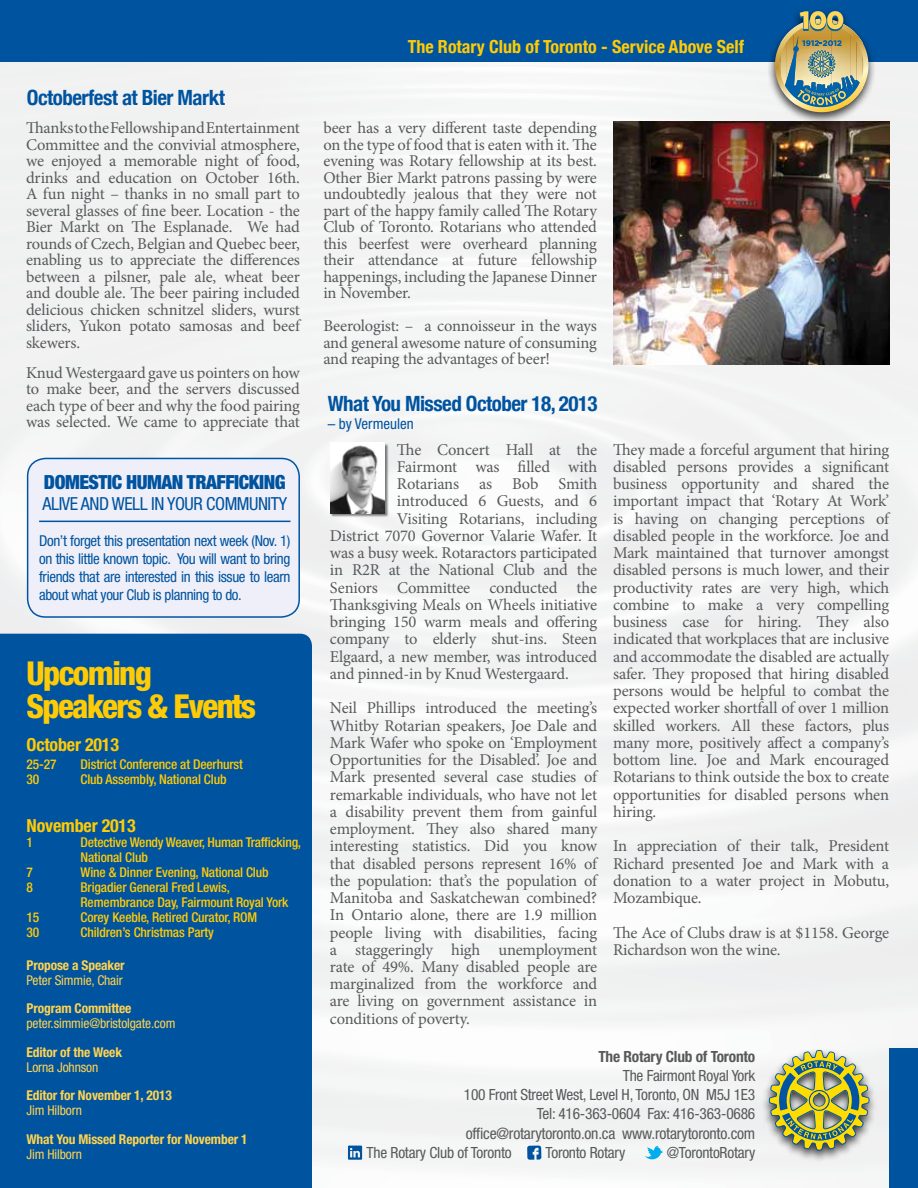
<style>
.page{position:relative;width:918px;height:1188px;background:#fff}
.page>*{position:absolute;margin:0;border:0;box-sizing:border-box;transform-origin:0 0}
.t1{font:800 condensed 33px/33px "Helvetica Neue";letter-spacing:-.05em;color:#ffcb05}
.t2{font:700 condensed 21px "Helvetica Neue";letter-spacing:-.025em;color:#00539f}
.t3{font:900 condensed 19.5px "Helvetica Neue LT Std";letter-spacing:-.025em;color:#00539f}
.t4{font:700 condensed 18px "Helvetica Neue";color:#ffcb05}
.t5{font:condensed 18px "Helvetica Neue LT Std";letter-spacing:-.025em;color:#00539f}
.t6{font:700 condensed 18px "Helvetica Neue";letter-spacing:-.01em;color:#ffcb05}
.t7{font:16.5px/17.2px "Minion Pro";letter-spacing:-.015em;color:#58595b;text-align:justify}
.t8{font:condensed 15.75px "Helvetica Neue";letter-spacing:-.015em;color:#58595b}
.t9{font:condensed 15.45px/19px "Helvetica Neue LT Std";letter-spacing:-.015em;color:#58595b;text-align:right}
.t10{font:700 condensed 15.45px "Helvetica Neue";letter-spacing:-.015em;color:#58595b}
.t11{font:condensed 15px/18px "Helvetica Neue";letter-spacing:-.025em;color:#00539f;text-align:justify}
.t12{font:condensed 15px "Helvetica Neue LT Std";color:#00539f}
.t13{font:500 condensed 13.5px/15px "Helvetica Neue LT Std";letter-spacing:-.01em;color:#ffcb05}
.t14{font:700 condensed 13.5px "Helvetica Neue";letter-spacing:-.01em;color:#ffd44f}
.t15{font:condensed 13.5px "Helvetica Neue LT Std";letter-spacing:-.01em;color:#ffd44f}
</style>
<div class="page">
<img style="left:0;top:62px;width:918px;height:1111px">
<div style="left:0;top:0;width:918px;height:62px;background:#00539f"></div>
<div style="left:767px;top:8px;width:109px;height:117px;background:#000;opacity:.75"></div>
<img style="left:775px;top:11px;width:93px;height:101px">
<div style="left:889px;top:1049px;width:29px;height:139px;background:#00539f"></div>
<div style="left:761px;top:1047px;width:116px;height:116px;background:#000;opacity:.75"></div>
<svg style="left:769px;top:1050px;width:101px;height:101px;background:#a9af72"></svg>
<div style="left:0;top:634px;width:312px;height:554px;background:#00539f"></div>
<svg style="left:527px;top:1146px;width:14px;height:14px"></svg>
<svg style="left:645px;top:1146px;width:18px;height:16px"></svg>
<svg style="left:348px;top:1146px;width:14px;height:14px"></svg>
<div style="left:330px;top:443px;width:59px;height:74px;background:#000;opacity:.5"></div>
<img style="left:330px;top:443px;width:55px;height:70px">
<img style="left:613px;top:122px;width:276px;height:242px">
<div style="left:28px;top:458px;width:271px;height:159px;background:#eeeff8;border-radius:18px"></div>
<div style="left:27px;top:458px;width:273px;height:160px;border:2px solid #0054a4;border-radius:18px"></div>
<hr style="left:39px;top:521px;width:252px;height:1px;background:#00539f">
<p class="t2" style="left:27px;top:80px;width:200px">Octoberfest at Bier Markt</p>
<p class="t7" style="left:26px;top:120px;width:275px;line-height:16.5px">Thanks to the Fellowship and Entertainment Committee and the convivial atmosphere, we enjoyed a memorable night of food, drinks and education on October 16th.<br>A fun night – thanks in no small part to several glasses of fine beer. Location - the Bier Markt on The Esplanade. We had rounds of Czech, Belgian and Quebec beer, enabling us to appreciate the differences between a pilsner, pale ale, wheat beer and double ale. The beer pairing included delicious chicken schnitzel sliders, wurst sliders, Yukon potato samosas and beef skewers.</p>
<p class="t7" style="left:26px;top:364px;width:275px;line-height:16.5px">Knud Westergaard gave us pointers on how to make beer, and the servers discussed each type of beer and why the food pairing was selected. We came to appreciate that</p>
<p class="t3" style="left:44px;top:470px;width:243px">DOMESTIC HUMAN TRAFFICKING</p>
<p class="t5" style="left:43px;top:494px;width:246px">ALIVE AND WELL IN YOUR COMMUNITY</p>
<p class="t11" style="left:39px;top:532px;width:253px">Don’t forget this presentation next week (Nov. 1) on this little known topic. You will want to bring friends that are interested in this issue to learn about what your Club is planning to do.</p>
<h1 class="t1" style="left:27px;top:656px;width:231px">Upcoming<br>Speakers &amp; Events</h1>
<p class="t6" style="left:27px;top:734px;width:94px">October 2013</p>
<p class="t13" style="left:27px;top:756px;width:32px">25-27</p>
<p class="t13" style="left:81px;top:756px;width:164px">District Conference at Deerhurst</p>
<p class="t13" style="left:27px;top:771px;width:14px">30</p>
<p class="t13" style="left:81px;top:771px;width:148px">Club Assembly, National Club</p>
<p class="t6" style="left:27px;top:814px;width:111px">November 2013</p>
<p class="t13" style="left:27px;top:834px;width:8px">1</p>
<p class="t13" style="left:81px;top:834px;width:222px">Detective Wendy Weaver, Human Trafficking,<br>National Club</p>
<p class="t13" style="left:27px;top:864px;width:8px">7</p>
<p class="t13" style="left:81px;top:864px;width:190px">Wine &amp; Dinner Evening, National Club</p>
<p class="t13" style="left:27px;top:879px;width:8px">8</p>
<p class="t13" style="left:81px;top:879px;width:210px">Brigadier General Fred Lewis,<br>Remembrance Day, Fairmount Royal York</p>
<p class="t13" style="left:27px;top:909px;width:14px">15</p>
<p class="t13" style="left:81px;top:909px;width:178px">Corey Keeble, Retired Curator, ROM</p>
<p class="t13" style="left:27px;top:924px;width:14px">30</p>
<p class="t13" style="left:81px;top:924px;width:135px">Children’s Christmas Party</p>
<p class="t14" style="left:27px;top:957px;width:100px">Propose a Speaker</p>
<p class="t15" style="left:27px;top:972px;width:98px">Peter Simmie, Chair</p>
<p class="t14" style="left:27px;top:1000px;width:106px">Program Committee</p>
<p class="t15" style="left:27px;top:1016px;width:150px">peter.simmie@bristolgate.com</p>
<p class="t14" style="left:27px;top:1044px;width:97px">Editor of the Week</p>
<p class="t15" style="left:27px;top:1059px;width:73px">Lorna Johnson</p>
<p class="t14" style="left:27px;top:1087px;width:147px">Editor for November 1, 2013</p>
<p class="t15" style="left:27px;top:1103px;width:57px">Jim Hilborn</p>
<p class="t14" style="left:27px;top:1131px;width:223px">What You Missed Reporter for November 1</p>
<p class="t15" style="left:27px;top:1146px;width:57px">Jim Hilborn</p>
<p class="t4" style="left:408px;top:32px;width:338px">The Rotary Club of Toronto - Service Above Self</p>
<p class="t7" style="left:323px;top:120px;width:275px;line-height:16.5px">beer has a very different taste depending on the type of food that is eaten with it. The evening was Rotary fellowship at its best.<br>Other Bier Markt patrons passing by were undoubtedly jealous that they were not part of the happy family called The Rotary Club of Toronto. Rotarians who attended this beerfest were overheard planning their attendance at future fellowship happenings, including the Japanese Dinner in November.</p>
<p class="t7" style="left:323px;top:318px;width:275px;line-height:16.5px">Beerologist: – a connoisseur in the ways and general awesome nature of consuming and reaping the advantages of beer!</p>
<p class="t2" style="left:328px;top:386px;width:271px">What You Missed October 18, 2013</p>
<p class="t12" style="left:328px;top:415px;width:88px">– by Vermeulen</p>
<p class="t7" style="left:397px;top:441px;width:202px">The Concert Hall at the</p>
<p class="t7" style="left:397px;top:458px;width:202px">Fairmont was filled with</p>
<p class="t7" style="left:397px;top:475px;width:202px">Rotarians as Bob Smith</p>
<p class="t7" style="left:397px;top:493px;width:202px">introduced 6 Guests, and 6</p>
<p class="t7" style="left:397px;top:510px;width:202px">Visiting Rotarians, including</p>
<p class="t7" style="left:330px;top:527px;width:269px">District 7070 Governor Valarie Wafer. It</p>
<p class="t7" style="left:330px;top:544px;width:269px">was a busy week. Rotaractors participated</p>
<p class="t7" style="left:330px;top:562px;width:269px">in R2R at the National Club and the</p>
<p class="t7" style="left:330px;top:579px;width:269px">Seniors Committee conducted the</p>
<p class="t7" style="left:330px;top:596px;width:269px">Thanksgiving Meals on Wheels initiative</p>
<p class="t7" style="left:330px;top:613px;width:269px">bringing 150 warm meals and offering</p>
<p class="t7" style="left:330px;top:631px;width:269px">company to elderly shut-ins. Steen</p>
<p class="t7" style="left:330px;top:648px;width:269px">Elgaard, a new member, was introduced</p>
<p class="t7" style="left:330px;top:665px;width:240px">and pinned-in by Knud Westergaard.</p>
<p class="t7" style="left:330px;top:700px;width:269px">Neil Phillips introduced the meeting’s Whitby Rotarian speakers, Joe Dale and Mark Wafer who spoke on ‘Employment Opportunities for the Disabled’. Joe and Mark presented several case studies of remarkable individuals, who have not let a disability prevent them from gainful employment. They also shared many interesting statistics. Did you know that disabled persons represent 16% of the population: that’s the population of Manitoba and Saskatchewan combined?<br>In Ontario alone, there are 1.9 million people living with disabilities, facing a staggeringly high unemployment rate of 49%. Many disabled people are marginalized from the workforce and are living on government assistance in conditions of poverty.</p>
<p class="t7" style="left:613px;top:441px;width:278px">They made a forceful argument that hiring disabled persons provides a significant business opportunity and shared the important impact that ‘Rotary At Work’ is having on changing perceptions of disabled people in the workforce. Joe and Mark maintained that turnover amongst disabled persons is much lower, and their productivity rates are very high, which combine to make a very compelling business case for hiring. They also indicated that workplaces that are inclusive and accommodate the disabled are actually safer. They proposed that hiring disabled persons would be helpful to combat the expected worker shortfall of over 1 million skilled workers. All these factors, plus many more, positively affect a company’s bottom line. Joe and Mark encouraged Rotarians to think outside the box to create opportunities for disabled persons when hiring.</p>
<p class="t7" style="left:613px;top:837px;width:278px">In appreciation of their talk, President Richard presented Joe and Mark with a donation to a water project in Mobutu, Mozambique.</p>
<p class="t7" style="left:613px;top:924px;width:278px">The Ace of Clubs draw is at $1158. George<br>Richardson won the wine.</p>
<p class="t10" style="left:598px;top:1047px;width:158px">The Rotary Club of Toronto</p>
<p class="t9" style="left:464px;top:1066px;width:293px">The Fairmont Royal York<br>100 Front Street West, Level H, Toronto, ON M5J 1E3<br>Tel: 416-363-0604 Fax: 416-363-0686</p>
<p class="t8" style="left:466px;top:1124px;width:291px">office@rotarytoronto.on.ca www.rotarytoronto.com</p>
<p class="t9" style="left:367px;top:1143px;width:147px">The Rotary Club of Toronto</p>
<p class="t9" style="left:546px;top:1143px;width:81px">Toronto Rotary</p>
<p class="t9" style="left:667px;top:1143px;width:90px">@TorontoRotary</p>
</div>
